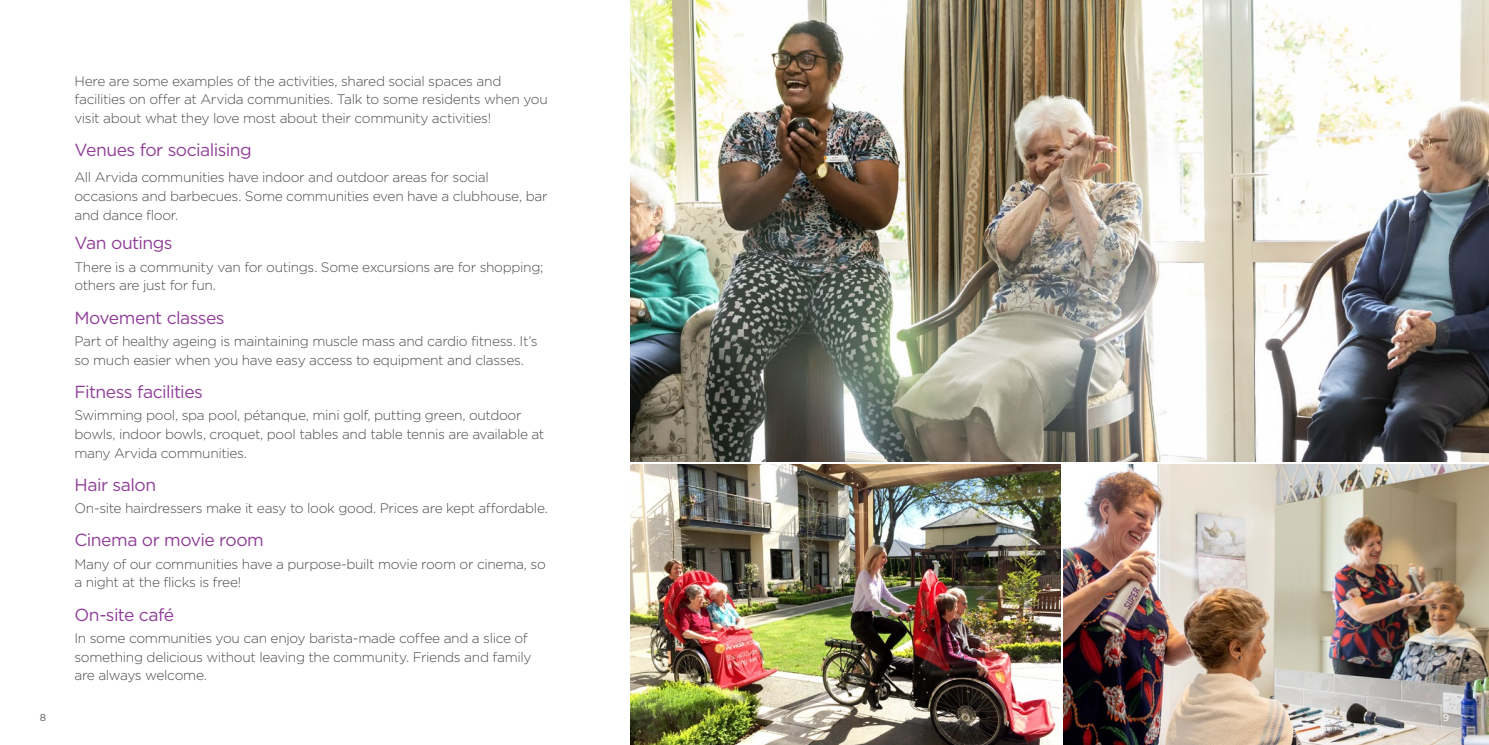
<style>
.page{position:relative;width:1489px;height:745px;background:#fff}
.page>*{position:absolute;margin:0;border:0;box-sizing:border-box;transform-origin:0 0}
.t1{font:17.5px "Gotham";letter-spacing:-.03em;color:#903f98}
.t2{font:300 13.75px/18.8px "Gotham";letter-spacing:-.025em;color:#4d4d4f}
.t3{font:10px "Gotham";color:#58595b}
.t4{font:10px "Gotham";color:#fff}
</style>
<div class="page">
<img style="left:630px;top:0;width:858px;height:461px">
<img style="left:1063px;top:464px;width:425px;height:280px">
<img style="left:630px;top:464px;width:429px;height:280px">
<p class="t2" style="left:74px;top:71px;width:475px">Here are some examples of the activities, shared social spaces and facilities on offer at Arvida communities. Talk to some residents when you visit about what they love most about their community activities!</p>
<p class="t1" style="left:74px;top:139px;width:179px">Venues for socialising</p>
<p class="t2" style="left:74px;top:167px;width:474px">All Arvida communities have indoor and outdoor areas for social occasions and barbecues. Some communities even have a clubhouse, bar and dance floor.</p>
<p class="t1" style="left:74px;top:232px;width:100px">Van outings</p>
<p class="t2" style="left:74px;top:257px;width:470px">There is a community van for outings. Some excursions are for shopping; others are just for fun.</p>
<p class="t1" style="left:74px;top:306px;width:152px">Movement classes</p>
<p class="t2" style="left:74px;top:331px;width:465px">Part of healthy ageing is maintaining muscle mass and cardio fitness. It’s so much easier when you have easy access to equipment and classes.</p>
<p class="t1" style="left:74px;top:380px;width:130px">Fitness facilities</p>
<p class="t2" style="left:74px;top:405px;width:471px">Swimming pool, spa pool, pétanque, mini golf, putting green, outdoor bowls, indoor bowls, croquet, pool tables and table tennis are available at many Arvida communities.</p>
<p class="t1" style="left:74px;top:473px;width:83px">Hair salon</p>
<p class="t2" style="left:74px;top:498px;width:475px">On-site hairdressers make it easy to look good. Prices are kept affordable.</p>
<p class="t1" style="left:74px;top:528px;width:191px">Cinema or movie room</p>
<p class="t2" style="left:74px;top:553px;width:473px">Many of our communities have a purpose-built movie room or cinema, so a night at the flicks is free!</p>
<p class="t1" style="left:74px;top:602px;width:101px">On-site café</p>
<p class="t2" style="left:74px;top:628px;width:458px">In some communities you can enjoy barista-made coffee and a slice of something delicious without leaving the community. Friends and family are always welcome.</p>
<p class="t3" style="left:40px;top:710px;width:8px">8</p>
<p class="t4" style="left:1442px;top:710px;width:8px">9</p>
</div>
